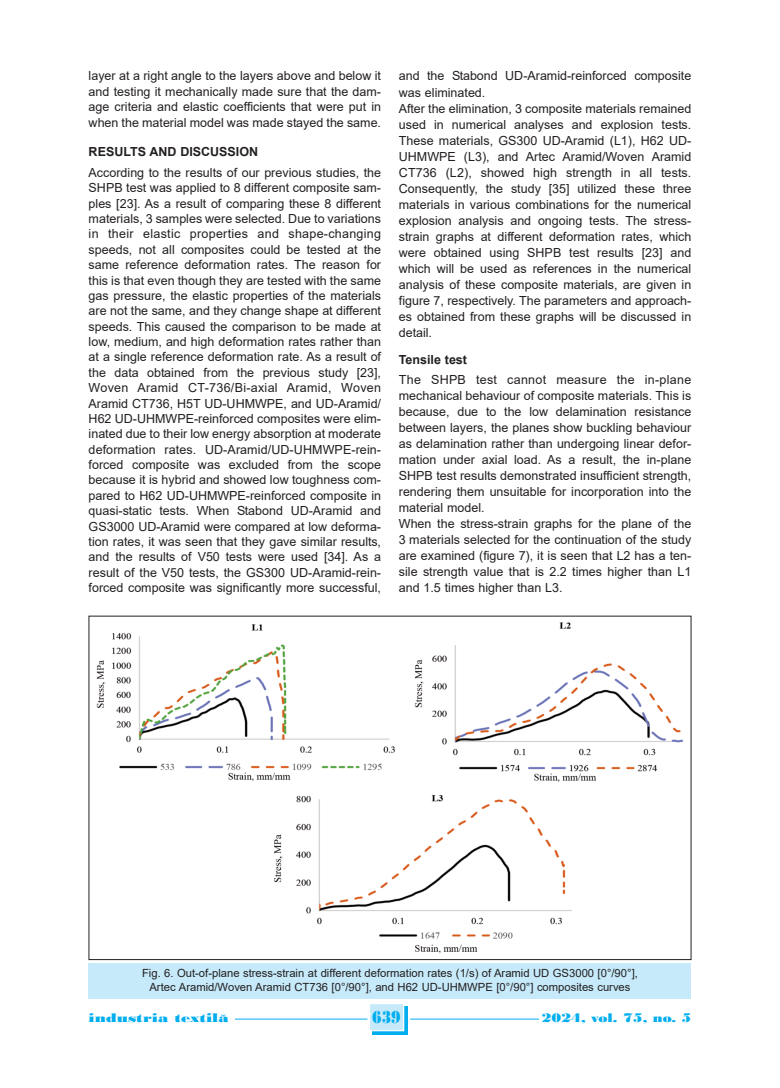
<style>
.page{position:relative;width:780px;height:1088px;background:#fff}
.page>*{position:absolute;margin:0;border:0;box-sizing:border-box;transform-origin:0 0}
.t1{font:18.12px "Bodoni MT Black";color:#00aeef;scale:.8 1}
.t2{font:13.12px "Bodoni MT Black";color:#00aeef;scale:1.3 1}
.t3{font:13.12px "Bodoni MT Black";color:#00aeef;scale:1.14 1}
.t4{font:12.5px/15.4px "Arial";color:#231f20;text-align:justify}
.t5{font:700 12.5px "Arial";color:#231f20}
.t6{font:11.25px/13.5px "Arial";color:#231f20;text-align:center}
.s1{font-size:15px}
</style>
<div class="page">
<svg style="left:372px;top:1006px;width:36px;height:29px"></svg>
<div style="left:370px;top:1004px;width:33px;height:26px;background:#c6eafa"></div>
<hr style="left:225px;top:1019px;width:142px;height:1px;background:#00aeef">
<hr style="left:410px;top:1019px;width:139px;height:1px;background:#00aeef">
<div style="left:89px;top:1012px;width:146px;height:14px;background:#fff"></div>
<div style="left:539px;top:1012px;width:152px;height:14px;background:#fff"></div>
<div style="left:89px;top:963px;width:602px;height:36px;background:#c6eafa"></div>
<img style="left:96px;top:622px;width:587px;height:332px">
<p class="t4" style="left:89px;top:68px;width:294px">layer at a right angle to the layers above and below it and testing it mechanically made sure that the dam&shy;age criteria and elastic coefficients that were put in when the material model was made stayed the same.</p>
<p class="t5" style="left:89px;top:145px;width:171px">RESULTS AND DISCUSSION</p>
<p class="t4" style="left:89px;top:165px;width:294px">According to the results of our previous studies, the SHPB test was applied to 8 different composite sam&shy;ples [23]. As a result of comparing these 8 different materials, 3 samples were selected. Due to variations in their elastic properties and shape-changing speeds, not all composites could be tested at the same reference deformation rates. The reason for this is that even though they are tested with the same gas pressure, the elastic properties of the materials are not the same, and they change shape at different speeds. This caused the comparison to be made at low, medium, and high deformation rates rather than at a single reference deformation rate. As a result of the data obtained from the previous study [23], Woven Aramid CT-736/Bi-axial Aramid, Woven Aramid CT736, H5T UD-UHMWPE, and UD-Aramid/ H62 UD-UHMWPE-reinforced composites were elim&shy;inated due to their low energy absorption at moderate deformation rates. UD-Aramid/UD-UHMWPE-rein&shy;forced composite was excluded from the scope because it is hybrid and showed low toughness com&shy;pared to H62 UD-UHMWPE-reinforced composite in quasi-static tests. When Stabond UD-Aramid and GS3000 UD-Aramid were compared at low deforma&shy;tion rates, it was seen that they gave similar results, and the results of V50 tests were used [34]. As a result of the V50 tests, the GS300 UD-Aramid-rein&shy;forced composite was significantly more successful,</p>
<p class="t4" style="left:399px;top:68px;width:294px;line-height:16px;text-align:left">and the Stabond UD-Aramid-reinforced composite was eliminated.<br>After the elimination, 3 composite materials remained used in numerical analyses and explosion tests.<br>These materials, GS300 UD-Aramid (L1), H62 UD-UHMWPE (L3), and Artec Aramid/Woven Aramid CT736 (L2), showed high strength in all tests.<br>Consequently, the study [35] utilized these three materials in various combinations for the numerical explosion analysis and ongoing tests. The stress&shy;strain graphs at different deformation rates, which were obtained using SHPB test results [23] and which will be used as references in the numerical analysis of these composite materials, are given in figure 7, respectively. The parameters and approach&shy;es obtained from these graphs will be discussed in detail.</p>
<p class="t5" style="left:399px;top:353px;width:70px">Tensile test</p>
<p class="t4" style="left:399px;top:371px;width:294px;line-height:16px;text-align:left">The SHPB test cannot measure the in-plane mechanical behaviour of composite materials. This is because, due to the low delamination resistance between layers, the planes show buckling behaviour as delamination rather than undergoing linear defor&shy;mation under axial load. As a result, the in-plane SHPB test results demonstrated insufficient strength, rendering them unsuitable for incorporation into the material model.<br>When the stress-strain graphs for the plane of the 3 materials selected for the continuation of the study are examined (figure 7), it is seen that L2 has a ten&shy;sile strength value that is 2.2 times higher than L1 and 1.5 times higher than L3.</p>
<p class="t6" style="left:142px;top:967px;width:497px">Fig. 6. Out-of-plane stress-strain at different deformation rates (1/s) of Aramid UD GS3000 [0°/90°],<br>Artec Aramid/Woven Aramid CT736 [0°/90°], and H62 UD-UHMWPE [0°/90°] composites curves</p>
<p class="t2" style="left:89px;top:1010px;width:109px">industria textila<span class="s1">˘</span></p>
<h1 class="t1" style="left:372px;top:1006px;width:37px">639</h1>
<p class="t3" style="left:541px;top:1010px;width:133px">2024, vol. 75, no. 5</p>
</div>
